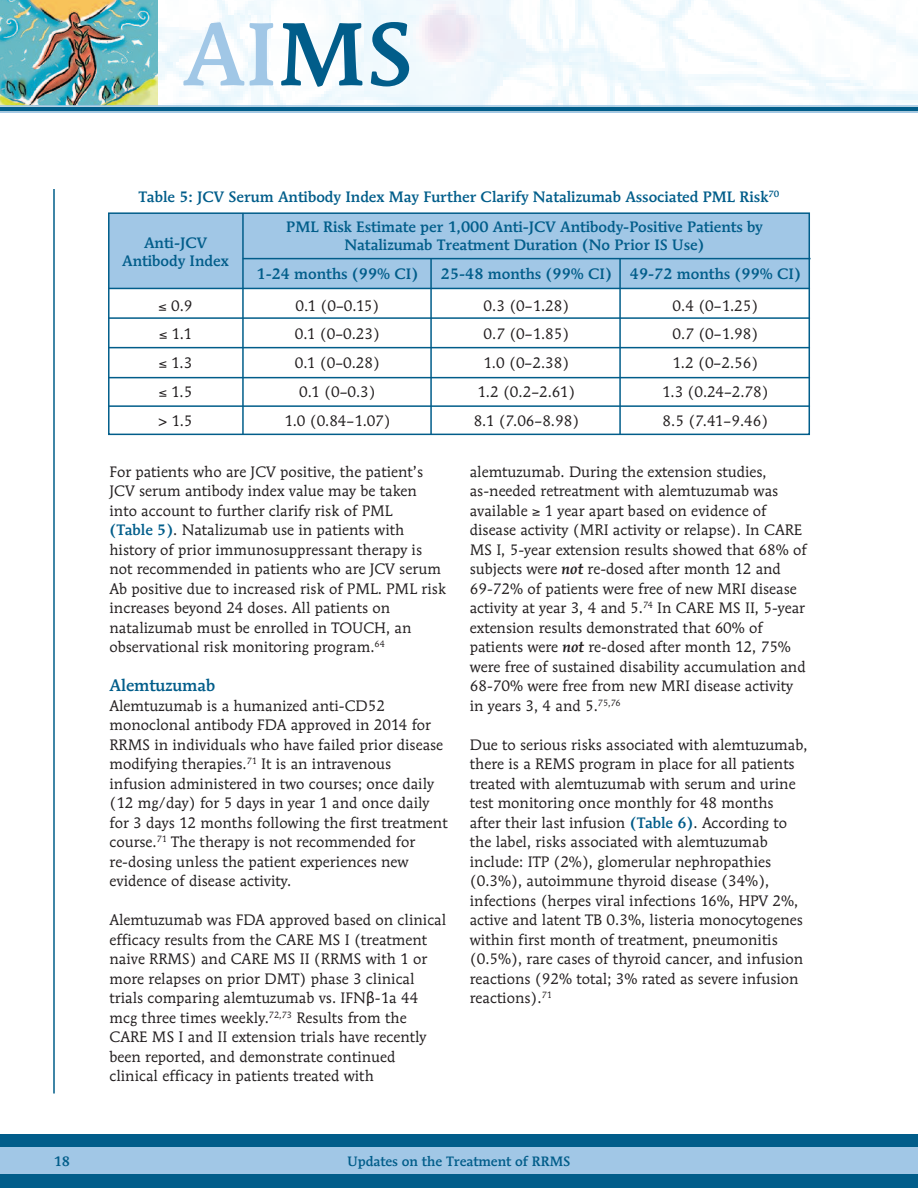
<style>
.page{position:relative;width:918px;height:1188px;background:#fff}
.page>*{position:absolute;margin:0;border:0;box-sizing:border-box;transform-origin:0 0}
.t1{font:500 88.35px "Mendoza Roman";color:#a1c7e6}
.t2{font:500 16.5px "Mendoza Roman";color:#015d8a}
.t3{font:15px/19.5px "Mendoza Roman";color:#231f20}
.t4{font:500 15px/18px "Mendoza Roman";color:#015d8a;text-align:center}
.t5{font:500 13.5px "Mendoza Roman";color:#015d8a}
.s1{color:#015d8a}
.s2{font-weight:500;color:#015d8a}
.s3{font-family:"Lucida Grande"}
.s4{font-weight:500;font-style:italic}
</style>
<div class="page">
<div style="left:0;top:1134px;width:918px;height:54px;background:#015d8a"></div>
<img style="left:0;top:0;width:158px;height:105px">
<hr style="left:0;top:105px;width:918px;height:1px;background:#a1c7e6">
<hr style="left:0;top:107px;width:918px;height:4px;background:#015d8a">
<hr style="left:0;top:112px;width:918px;height:1px;background:#a1c7e6">
<hr style="left:53px;top:189px;width:2px;height:905px;background:#015d8a">
<div style="left:0;top:1148px;width:918px;height:26px;background:#a1c7e6"></div>
<div style="left:108px;top:214px;width:702px;height:74px;background:#a1c7e6"></div>
<div style="left:108px;top:212px;width:702px;height:223px;border:2px solid #015d8a"></div>
<hr style="left:430px;top:258px;width:2px;height:176px;background:#015d8a">
<hr style="left:242px;top:213px;width:2px;height:221px;background:#015d8a">
<hr style="left:619px;top:258px;width:2px;height:176px;background:#015d8a">
<hr style="left:108px;top:317px;width:702px;height:2px;background:#015d8a">
<hr style="left:108px;top:347px;width:702px;height:1px;background:#015d8a">
<hr style="left:108px;top:377px;width:702px;height:1px;background:#015d8a">
<hr style="left:108px;top:405px;width:702px;height:2px;background:#015d8a">
<hr style="left:108px;top:288px;width:702px;height:1px;background:#015d8a">
<hr style="left:243px;top:258px;width:568px;height:1px;background:#015d8a">
<h1 class="t1" style="left:183px;top:19px;width:232px">AI<span class="s1">MS</span></h1>
<p class="t4" style="left:139px;top:189px;width:642px">Table 5: JCV Serum Antibody Index May Further Clarify Natalizumab Associated PML Risk<sup>70</sup></p>
<p class="t4" style="left:122px;top:235px;width:108px">Anti-JCV<br>Antibody Index</p>
<p class="t4" style="left:286px;top:219px;width:478px">PML Risk Estimate per 1,000 Anti-JCV Antibody-Positive Patients by<br>Natalizumab Treatment Duration (No Prior IS Use)</p>
<p class="t4" style="left:257px;top:266px;width:163px">1-24 months (99% CI)</p>
<p class="t4" style="left:441px;top:266px;width:173px">25-48 months (99% CI)</p>
<p class="t4" style="left:630px;top:266px;width:173px">49-72 months (99% CI)</p>
<p class="t3" style="left:158px;top:292px;width:36px;line-height:28.8px;text-align:justify">≤ 0.9 ≤ 1.1 ≤ 1.3 ≤ 1.5 &gt; 1.5</p>
<p class="t3" style="left:284px;top:292px;width:108px;line-height:28.8px;text-align:center">0.1 (0–0.15)<br>0.1 (0–0.23)<br>0.1 (0–0.28)<br>0.1 (0–0.3)<br>1.0 (0.84–1.07)</p>
<p class="t3" style="left:109px;top:463px;width:338px">For patients who are JCV positive, the patient’s JCV serum antibody index value may be taken into account to further clarify risk of PML<br><span class="s2">(Table 5)</span>. Natalizumab use in patients with history of prior immunosuppressant therapy is not recommended in patients who are JCV serum Ab positive due to increased risk of PML. PML risk increases beyond 24 doses. All patients on natalizumab must be enrolled in TOUCH, an observational risk monitoring program.<sup>64</sup></p>
<p class="t2" style="left:110px;top:679px;width:107px">Alemtuzumab</p>
<p class="t3" style="left:109px;top:697px;width:340px">Alemtuzumab is a humanized anti-CD52 monoclonal antibody FDA approved in 2014 for RRMS in individuals who have failed prior disease modifying therapies.<sup>71</sup> It is an intravenous infusion administered in two courses; once daily (12 mg/day) for 5 days in year 1 and once daily for 3 days 12 months following the first treatment course.<sup>71</sup> The therapy is not recommended for re-dosing unless the patient experiences new evidence of disease activity.</p>
<p class="t3" style="left:109px;top:911px;width:338px">Alemtuzumab was FDA approved based on clinical efficacy results from the CARE MS I (treatment naive RRMS) and CARE MS II (RRMS with 1 or more relapses on prior DMT) phase 3 clinical trials comparing alemtuzumab vs. IFN<span class="s3">β</span>-1a 44 mcg three times weekly.<sup>72,73</sup> Results from the CARE MS I and II extension trials have recently been reported, and demonstrate continued clinical efficacy in patients treated with</p>
<p class="t3" style="left:474px;top:292px;width:107px;line-height:28.8px;text-align:center">0.3 (0–1.28)<br>0.7 (0–1.85)<br>1.0 (0–2.38)<br>1.2 (0.2–2.61)<br>8.1 (7.06–8.98)</p>
<p class="t3" style="left:662px;top:292px;width:108px;line-height:28.8px;text-align:center">0.4 (0–1.25)<br>0.7 (0–1.98)<br>1.2 (0–2.56)<br>1.3 (0.24–2.78)<br>8.5 (7.41–9.46)</p>
<p class="t3" style="left:470px;top:463px;width:338px">alemtuzumab. During the extension studies, as-needed retreatment with alemtuzumab was available ≥ 1 year apart based on evidence of disease activity (MRI activity or relapse). In CARE MS I, 5-year extension results showed that 68% of subjects were <span class="s4">not</span> re-dosed after month 12 and 69-72% of patients were free of new MRI disease activity at year 3, 4 and 5.<sup>74</sup> In CARE MS II, 5-year extension results demonstrated that 60% of patients were <span class="s4">not</span> re-dosed after month 12, 75% were free of sustained disability accumulation and 68-70% were free from new MRI disease activity in years 3, 4 and 5.<sup>75,76</sup></p>
<p class="t3" style="left:470px;top:736px;width:339px">Due to serious risks associated with alemtuzumab, there is a REMS program in place for all patients treated with alemtuzumab with serum and urine test monitoring once monthly for 48 months after their last infusion <span class="s2">(Table 6)</span>. According to the label, risks associated with alemtuzumab include: ITP (2%), glomerular nephropathies (0.3%), autoimmune thyroid disease (34%), infections (herpes viral infections 16%, HPV 2%, active and latent TB 0.3%, listeria monocytogenes within first month of treatment, pneumonitis (0.5%), rare cases of thyroid cancer, and infusion reactions (92% total; 3% rated as severe infusion reactions).<sup>71</sup></p>
<p class="t5" style="left:54px;top:1156px;width:18px">18</p>
<p class="t5" style="left:348px;top:1156px;width:224px">Updates on the Treatment of RRMS</p>
</div>
